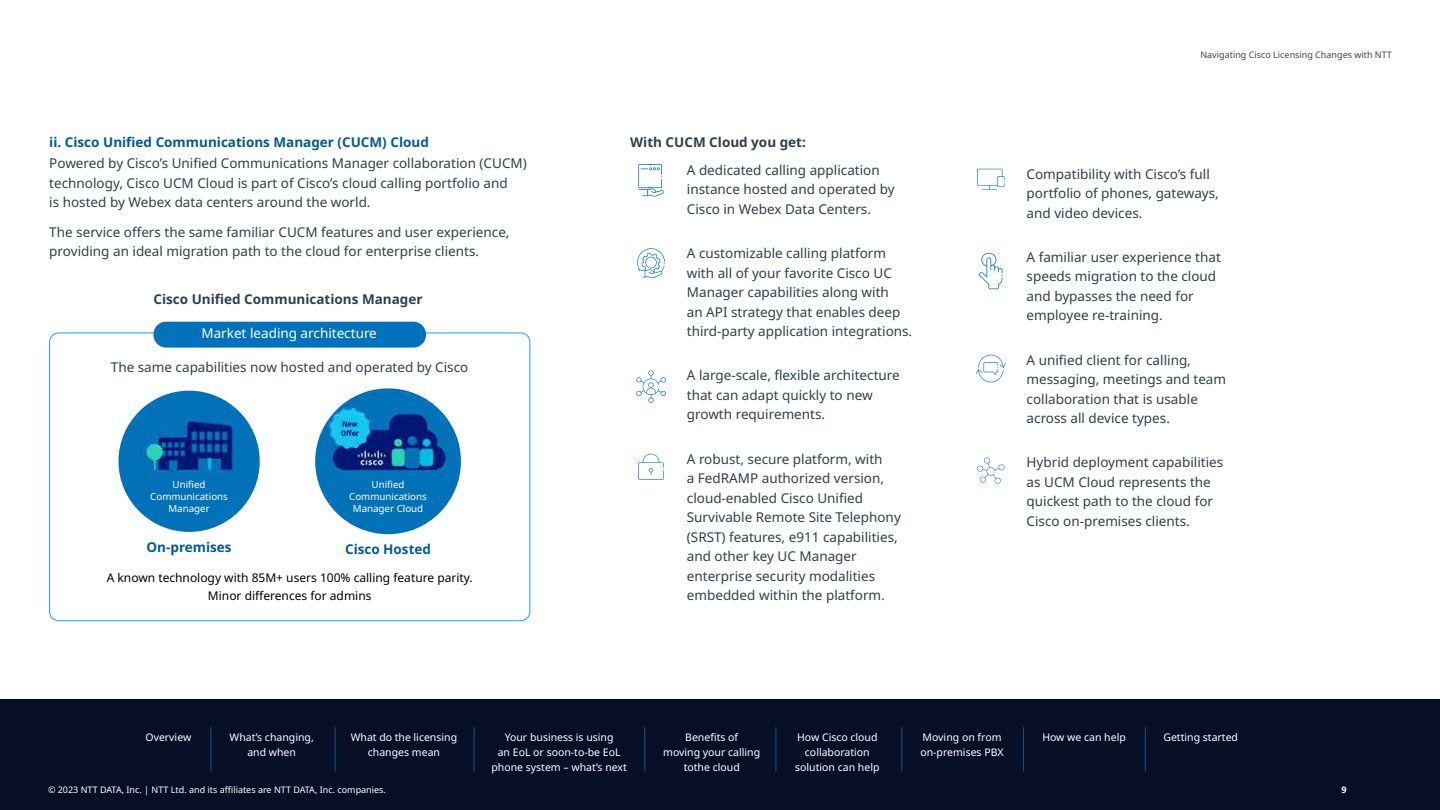
<style>
.page{position:relative;width:1440px;height:810px;background:#fff}
.page>*{position:absolute;margin:0;border:0;box-sizing:border-box;transform-origin:0 0}
.t1{font:13.5px/19.5px "Noto Sans";color:#2e404d}
.t2{font:700 13.5px "Noto Sans";color:#005b96}
.t3{font:700 13.5px "Noto Sans";color:#2e404d}
.t4{font:13.5px "Noto Sans";color:#fff}
.t5{font:12px/18px "Noto Sans";color:#000;text-align:center}
.t6{font:10.5px/15px "Noto Sans";color:#fff;text-align:center}
.t7{font:9.75px/12.2px "Noto Sans";color:#fff;text-align:center}
.t8{font:9px "Noto Sans";color:#fff}
.t9{font:9px "Noto Sans";color:#464547}
.t10{font:700 9px "Noto Sans";color:#fff}
</style>
<div class="page">
<svg style="left:638px;top:164px;width:26px;height:33px"></svg>
<svg style="left:637px;top:248px;width:28px;height:30px"></svg>
<svg style="left:636px;top:371px;width:30px;height:32px"></svg>
<svg style="left:638px;top:454px;width:26px;height:26px"></svg>
<svg style="left:979px;top:253px;width:24px;height:36px"></svg>
<svg style="left:976px;top:354px;width:30px;height:28px"></svg>
<svg style="left:977px;top:169px;width:28px;height:21px"></svg>
<svg style="left:977px;top:458px;width:28px;height:26px"></svg>
<div style="left:153px;top:322px;width:273px;height:26px;background:#0072bc;border-radius:13px"></div>
<img style="left:118px;top:391px;width:142px;height:141px;border-radius:71px">
<img style="left:315px;top:388px;width:146px;height:146px;border-radius:73px">
<div style="left:0;top:699px;width:1440px;height:111px;background:#070f26"></div>
<hr style="left:1145px;top:727px;width:1px;height:44px;background:#005b96">
<hr style="left:1023px;top:727px;width:1px;height:44px;background:#005b96">
<hr style="left:901px;top:727px;width:1px;height:44px;background:#005b96">
<hr style="left:776px;top:727px;width:1px;height:44px;background:#005b96">
<hr style="left:335px;top:727px;width:1px;height:44px;background:#005b96">
<hr style="left:210px;top:727px;width:1px;height:44px;background:#005b96">
<hr style="left:474px;top:727px;width:1px;height:44px;background:#005b96">
<hr style="left:644px;top:727px;width:1px;height:44px;background:#005b96">
<p class="t2" style="left:49px;top:134px;width:381px">ii. Cisco Unified Communications Manager (CUCM) Cloud</p>
<p class="t1" style="left:49px;top:154px;width:479px">Powered by Cisco’s Unified Communications Manager collaboration (CUCM) technology, Cisco UCM Cloud is part of Cisco’s cloud calling portfolio and<br>is hosted by Webex data centers around the world.</p>
<p class="t1" style="left:49px;top:222px;width:462px">The service offers the same familiar CUCM features and user experience, providing an ideal migration path to the cloud for enterprise clients.</p>
<p class="t3" style="left:153px;top:291px;width:271px">Cisco Unified Communications Manager</p>
<p class="t4" style="left:201px;top:326px;width:177px">Market leading architecture</p>
<p class="t1" style="left:111px;top:358px;width:359px">The same capabilities now hosted and operated by Cisco</p>
<p class="t7" style="left:150px;top:479px;width:79px">Unified<br>Communications<br>Manager</p>
<p class="t2" style="left:147px;top:540px;width:87px">On-premises</p>
<p class="t7" style="left:349px;top:479px;width:79px">Unified<br>Communications<br>Manager Cloud</p>
<p class="t2" style="left:345px;top:541px;width:88px">Cisco Hosted</p>
<p class="t5" style="left:107px;top:569px;width:367px">A known technology with 85M+ users 100% calling feature parity.<br>Minor differences for admins</p>
<p class="t3" style="left:630px;top:134px;width:177px">With CUCM Cloud you get:</p>
<p class="t1" style="left:687px;top:161px;width:209px">A dedicated calling application instance hosted and operated by<br>Cisco in Webex Data Centers.</p>
<p class="t1" style="left:687px;top:244px;width:227px">A customizable calling platform with all of your favorite Cisco UC Manager capabilities along with<br>an API strategy that enables deep third-party application integrations.</p>
<p class="t1" style="left:687px;top:366px;width:214px">A large-scale, flexible architecture that can adapt quickly to new growth requirements.</p>
<p class="t1" style="left:687px;top:449px;width:216px">A robust, secure platform, with<br>a FedRAMP authorized version, cloud-enabled Cisco Unified<br>Survivable Remote Site Telephony (SRST) features, e911 capabilities, and other key UC Manager enterprise security modalities embedded within the platform.</p>
<p class="t9" style="left:1200px;top:49px;width:193px">Navigating Cisco Licensing Changes with NTT</p>
<p class="t1" style="left:1027px;top:164px;width:194px">Compatibility with Cisco’s full portfolio of phones, gateways, and video devices.</p>
<p class="t1" style="left:1027px;top:247px;width:196px">A familiar user experience that speeds migration to the cloud and bypasses the need for employee re-training.</p>
<p class="t1" style="left:1027px;top:350px;width:201px">A unified client for calling, messaging, meetings and team collaboration that is usable across all device types.</p>
<p class="t1" style="left:1027px;top:453px;width:198px">Hybrid deployment capabilities as UCM Cloud represents the quickest path to the cloud for<br>Cisco on-premises clients.</p>
<p class="t6" style="left:146px;top:730px;width:47px">Overview</p>
<p class="t6" style="left:230px;top:730px;width:86px">What’s changing, and when</p>
<p class="t6" style="left:351px;top:730px;width:108px">What do the licensing changes mean</p>
<p class="t6" style="left:491px;top:730px;width:137px">Your business is using<br>an EoL or soon-to-be EoL phone system – what’s next</p>
<p class="t6" style="left:663px;top:730px;width:98px">Benefits of<br>moving your calling tothe cloud</p>
<p class="t6" style="left:795px;top:730px;width:86px">How Cisco cloud collaboration solution can help</p>
<p class="t6" style="left:920px;top:730px;width:85px;text-align:left">Moving on from on-premises PBX</p>
<p class="t6" style="left:1042px;top:730px;width:85px">How we can help</p>
<p class="t6" style="left:1163px;top:730px;width:76px">Getting started</p>
<p class="t8" style="left:48px;top:785px;width:339px">© 2023 NTT DATA, Inc. | NTT Ltd. and its affiliates are NTT DATA, Inc. companies.</p>
<p class="t10" style="left:1342px;top:785px;width:7px">9</p>
</div>
